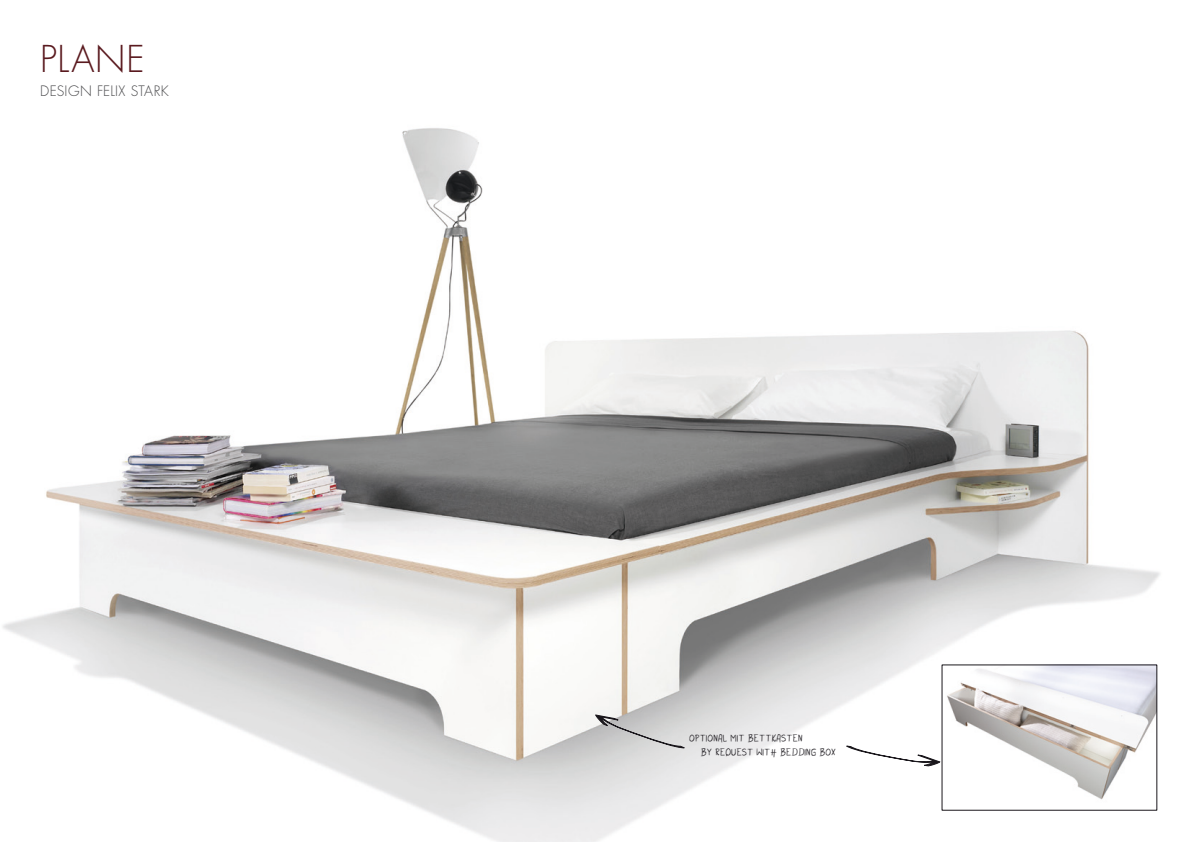
<style>
.page{position:relative;width:1191px;height:842px;background:#fff}
.page>*{position:absolute;margin:0;border:0;box-sizing:border-box;transform-origin:0 0}
.t1{font:300 36px "Futura Std";color:#5a1a1f}
.t2{font:14px/14.4px "Amazing Bro";color:#1a171c}
.t3{font:300 14px "Futura Std";letter-spacing:.01em;color:#4c4c4e}
</style>
<div class="page">
<img style="left:3px;top:128px;width:1157px;height:714px">
<svg style="left:595px;top:715px;width:91px;height:33px;background:#c1c1c1"></svg>
<img style="left:944px;top:667px;width:211px;height:141px">
<svg style="left:844px;top:745px;width:95px;height:21px"></svg>
<h1 class="t1" style="left:40px;top:37px;width:39px">PLANE</h1>
<p class="t3" style="left:40px;top:82px;width:70px">DESIGN FELIX</p>
<p class="t3" style="left:131px;top:82px;width:39px">STAR K</p>
<p class="t2" style="left:701px;top:731px;width:137px;text-indent:-12px">optional mit Bettkasten<br>BY REQUEST WITH Bedding Box</p>
</div>
